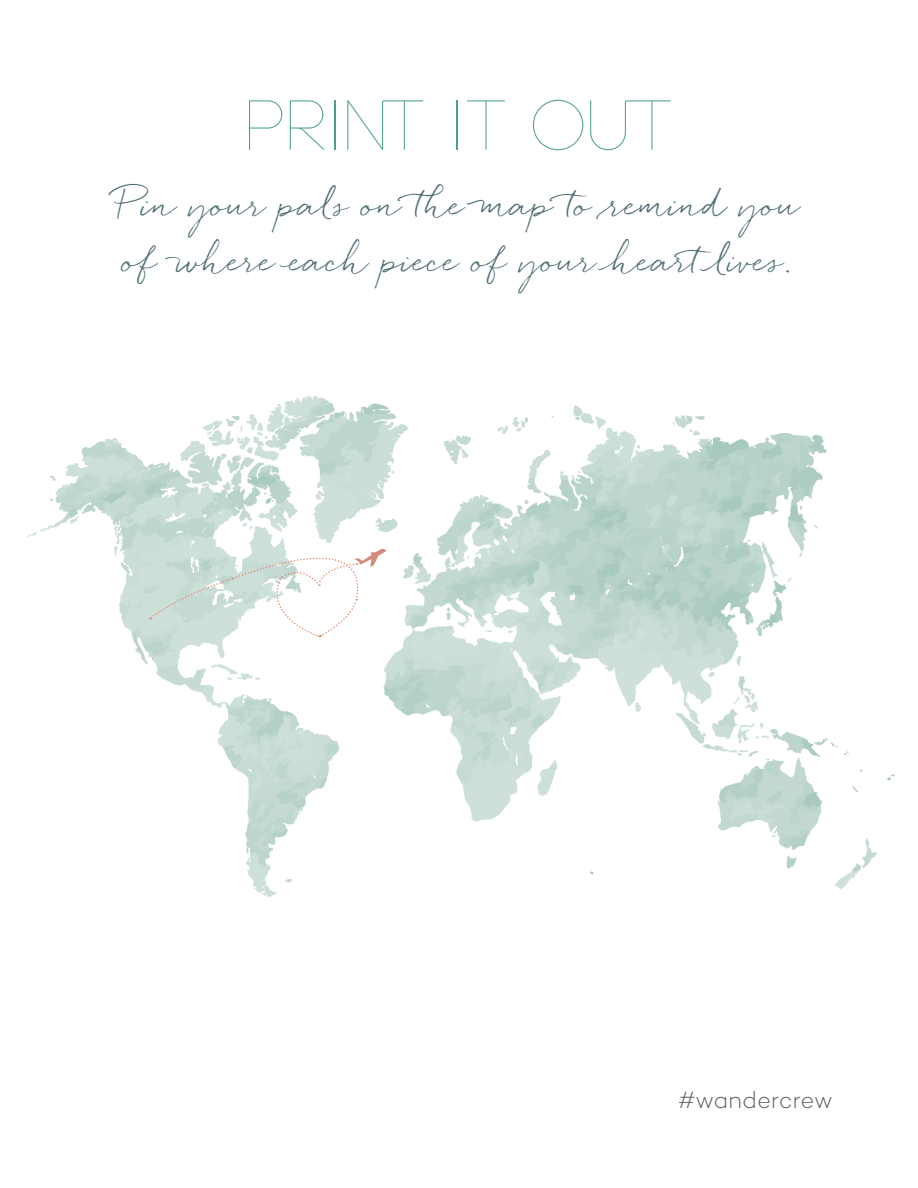
<style>
.page{position:relative;width:918px;height:1188px;background:#fff}
.page>*{position:absolute;margin:0;border:0;box-sizing:border-box;transform-origin:0 0}
.t1{font:300 70.5px "Sevigne";letter-spacing:-.005em;color:#4ba08d}
.t2{font:33.6px/55.5px "Quickpen";color:#506e76}
.t3{font:300 24px "Campton";letter-spacing:-.01em;color:#666}
</style>
<div class="page">
<img style="left:28px;top:395px;width:867px;height:502px">
<svg style="left:149px;top:532px;width:239px;height:106px"></svg>
<p class="t1" style="left:245px;top:82px;width:431px">PRINT IT OUT</p>
<p class="t2" style="left:118px;top:177px;width:684px">Pin your pals on the map to remind you of where each piece of your heartlives.</p>
<p class="t3" style="left:678px;top:1085px;width:156px">#wandercrew</p>
</div>
